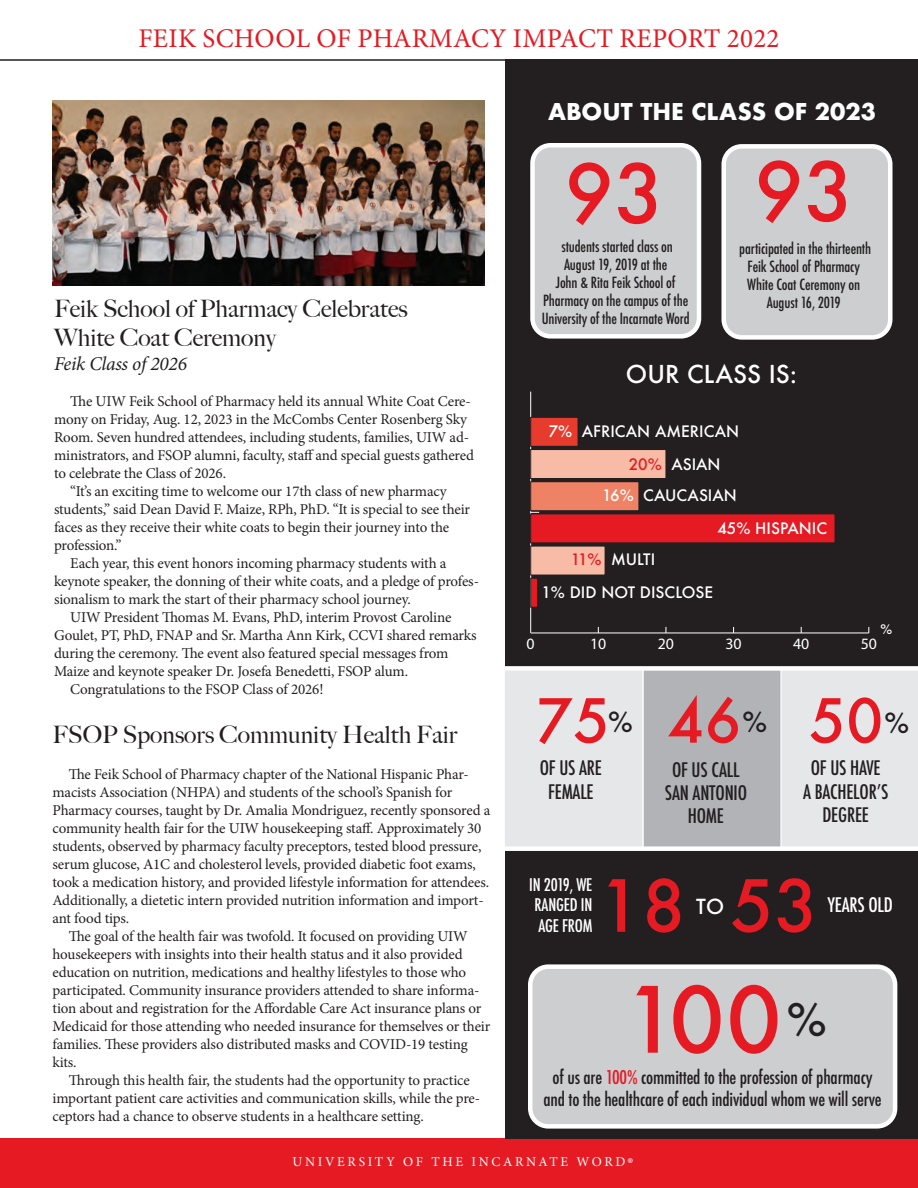
<style>
.page{position:relative;width:918px;height:1188px;background:#fff}
.page>*{position:absolute;margin:0;border:0;box-sizing:border-box;transform-origin:0 0}
.t1{font:500 88.65px "Futura";color:#e51a23}
.t2{font:500 79.2px "Futura";color:#e51a23}
.t3{font:500 69.75px "Futura";color:#e51a23}
.t4{font:500 58.95px "Futura";color:#e51a23}
.t5{font:500 43.65px "Futura";color:#231f20}
.t6{font:27px "Minion Pro";letter-spacing:.01em;color:#e51a23}
.t7{font:500 27px "Futura";color:#231f20}
.t8{font:500 24px/28.8px "Big Caslon";color:#231f20}
.t9{font:500 24px "Futura";color:#fff}
.t10{font:700 22.5px "Futura";color:#fff}
.t11{font:500 20.25px "Futura";color:#fff}
.t12{font:500 condensed 19.5px/23.4px "Futura";letter-spacing:-.01em;color:#231f20;text-align:center}
.t13{font:italic 19.5px "Minion Pro";letter-spacing:-.01em;color:#231f20}
.t14{font:500 condensed 19.5px "Futura";letter-spacing:-.01em;color:#fff}
.t15{font:500 condensed 18.45px/22px "Futura";letter-spacing:-.01em;color:#231f20;text-align:center}
.t16{font:500 condensed 16.95px/20.4px "Futura";letter-spacing:-.01em;color:#fff;text-align:center}
.t17{font:15.9px "Myriad Pro";color:#fff}
.t18{font:500 15.3px/32.7px "Futura";color:#fff}
.t19{font:15px "Minion Pro";letter-spacing:-.01em;color:#231f20}
.t20{font:500 condensed 15px/18px "Futura";letter-spacing:-.01em;color:#231f20;text-align:center}
.t21{font:13.5px "Minion Pro";letter-spacing:.2em;color:#fff}
.t22{font:500 12.9px "Futura";color:#fff}
.s1{color:#e51a23}
.s2{font-weight:700;font-size:18px}
</style>
<div class="page">
<div style="left:0;top:1138px;width:918px;height:50px;background:#e51a23"></div>
<div style="left:505px;top:59px;width:413px;height:1079px;background:#231f20"></div>
<div style="left:724px;top:146px;width:166px;height:191px;background:#cdced0;border-radius:18px"></div>
<div style="left:722px;top:144px;width:170px;height:196px;border:4px solid #fff;border-radius:18px"></div>
<div style="left:532px;top:145px;width:167px;height:191px;background:#cdced0;border-radius:18px"></div>
<div style="left:530px;top:143px;width:171px;height:196px;border:4px solid #fff;border-radius:18px"></div>
<div style="left:505px;top:671px;width:413px;height:175px;background:#e6e7e9"></div>
<div style="left:643px;top:670px;width:138px;height:179px;background:#b2b3b7"></div>
<hr style="left:642px;top:670px;width:2px;height:179px;background:#fff">
<hr style="left:780px;top:670px;width:2px;height:179px;background:#fff">
<hr style="left:0;top:59px;width:708px;height:2px;background:#231f20">
<img style="left:52px;top:100px;width:432px;height:185px">
<hr style="left:531px;top:633px;width:338px;height:1px;background:#fff">
<hr style="left:530px;top:392px;width:1px;height:241px;background:#fff">
<div style="left:531px;top:578px;width:6px;height:29px;background:#e51a23"></div>
<div style="left:531px;top:578px;width:7px;height:29px;border:1px solid #231f20"></div>
<div style="left:531px;top:546px;width:74px;height:29px;background:#f8bba5"></div>
<div style="left:531px;top:514px;width:304px;height:29px;background:#e51a23"></div>
<div style="left:531px;top:482px;width:108px;height:29px;background:#ef8164"></div>
<div style="left:531px;top:482px;width:108px;height:29px;border:1px solid #231f20"></div>
<div style="left:531px;top:450px;width:135px;height:29px;background:#f8bba5"></div>
<div style="left:531px;top:449px;width:135px;height:30px;border:1px solid #231f20"></div>
<div style="left:531px;top:417px;width:47px;height:29px;background:#e73b2e"></div>
<div style="left:531px;top:417px;width:47px;height:30px;border:1px solid #231f20"></div>
<div style="left:502px;top:666px;width:416px;height:5px;background:#fff"></div>
<div style="left:502px;top:846px;width:416px;height:5px;background:#fff"></div>
<div style="left:530px;top:967px;width:365px;height:159px;background:#cdced0;border-radius:18px"></div>
<div style="left:528px;top:964px;width:369px;height:165px;border:4px solid #fff;border-radius:18px"></div>
<h3 class="t6" style="left:138px;top:20px;width:643px">FEIK SCHOOL OF PHARMACY IMPACT REPORT 2022</h3>
<h3 class="t8" style="left:54px;top:294px;width:355px">Feik School of Pharmacy Celebrates<br>White Coat Ceremony</h3>
<h3 class="t13" style="left:54px;top:350px;width:135px">Feik Class of 2026</h3>
<p class="t19" style="left:70px;top:391px;width:402px">The UIW Feik School of Pharmacy held its annual White Coat Cere-</p>
<p class="t19" style="left:54px;top:409px;width:414px">mony on Friday, Aug. 12, 2023 in the McCombs Center Rosenberg Sky</p>
<p class="t19" style="left:54px;top:427px;width:417px">Room. Seven hundred attendees, including students, families, UIW ad-</p>
<p class="t19" style="left:54px;top:445px;width:422px">ministrators, and FSOP alumni, faculty, staff and special guests gathered</p>
<p class="t19" style="left:54px;top:463px;width:174px">to celebrate the Class of 2026.</p>
<p class="t19" style="left:70px;top:481px;width:378px">“It’s an exciting time to welcome our 17th class of new pharmacy</p>
<p class="t19" style="left:54px;top:499px;width:418px">students,” said Dean David F. Maize, RPh, PhD. “It is special to see their</p>
<p class="t19" style="left:54px;top:517px;width:397px">faces as they receive their white coats to begin their journey into the</p>
<p class="t19" style="left:54px;top:535px;width:69px">profession.”</p>
<p class="t19" style="left:70px;top:553px;width:378px">Each year, this event honors incoming pharmacy students with a</p>
<p class="t19" style="left:54px;top:571px;width:427px">keynote speaker, the donning of their white coats, and a pledge of profes-</p>
<p class="t19" style="left:54px;top:589px;width:359px">sionalism to mark the start of their pharmacy school journey.</p>
<p class="t19" style="left:70px;top:607px;width:383px">UIW President Thomas M. Evans, PhD, interim Provost Caroline</p>
<p class="t19" style="left:54px;top:625px;width:424px">Goulet, PT, PhD, FNAP and Sr. Martha Ann Kirk, CCVI shared remarks</p>
<p class="t19" style="left:54px;top:643px;width:396px">during the ceremony. The event also featured special messages from</p>
<p class="t19" style="left:54px;top:661px;width:356px">Maize and keynote speaker Dr. Josefa Benedetti, FSOP alum.</p>
<p class="t19" style="left:70px;top:679px;width:255px">Congratulations to the FSOP Class of 2026!</p>
<h3 class="t8" style="left:52px;top:719px;width:406px">FSOP Sponsors Community Health Fair</h3>
<p class="t19" style="left:69px;top:764px;width:401px">The Feik School of Pharmacy chapter of the National Hispanic Phar-</p>
<p class="t19" style="left:52px;top:782px;width:401px">macists Association (NHPA) and students of the school’s Spanish for</p>
<p class="t19" style="left:52px;top:800px;width:439px">Pharmacy courses, taught by Dr. Amalia Mondriguez, recently sponsored a</p>
<p class="t19" style="left:52px;top:818px;width:430px">community health fair for the UIW housekeeping staff. Approximately 30</p>
<p class="t19" style="left:52px;top:836px;width:430px">students, observed by pharmacy faculty preceptors, tested blood pressure,</p>
<p class="t19" style="left:52px;top:854px;width:425px">serum glucose, A1C and cholesterol levels, provided diabetic foot exams,</p>
<p class="t19" style="left:52px;top:872px;width:438px">took a medication history, and provided lifestyle information for attendees.</p>
<p class="t19" style="left:52px;top:890px;width:433px">Additionally, a dietetic intern provided nutrition information and import-</p>
<p class="t19" style="left:52px;top:908px;width:78px">ant food tips.</p>
<p class="t19" style="left:69px;top:926px;width:401px">The goal of the health fair was twofold. It focused on providing UIW</p>
<p class="t19" style="left:52px;top:944px;width:412px">housekeepers with insights into their health status and it also provided</p>
<p class="t19" style="left:52px;top:962px;width:415px">education on nutrition, medications and healthy lifestyles to those who</p>
<p class="t19" style="left:52px;top:980px;width:429px">participated. Community insurance providers attended to share informa-</p>
<p class="t19" style="left:52px;top:998px;width:430px">tion about and registration for the Affordable Care Act insurance plans or</p>
<p class="t19" style="left:52px;top:1016px;width:439px">Medicaid for those attending who needed insurance for themselves or their</p>
<p class="t19" style="left:52px;top:1034px;width:417px">families. These providers also distributed masks and COVID-19 testing</p>
<p class="t19" style="left:52px;top:1052px;width:26px">kits.</p>
<p class="t19" style="left:69px;top:1070px;width:403px">Through this health fair, the students had the opportunity to practice</p>
<p class="t19" style="left:52px;top:1088px;width:429px">important patient care activities and communication skills, while the pre-</p>
<p class="t19" style="left:52px;top:1106px;width:373px">ceptors had a chance to observe students in a healthcare setting.</p>
<h3 class="t10" style="left:548px;top:96px;width:329px">ABOUT THE CLASS OF 2023</h3>
<h2 class="t2" style="left:565px;top:139px;width:100px">93</h2>
<p class="t20" style="left:542px;top:238px;width:150px">students started class on<br>August 19, 2019 at the<br>John &amp; Rita Feik School of<br>Pharmacy on the campus of the<br>University of the Incarnate Word</p>
<h2 class="t2" style="left:755px;top:137px;width:100px">93</h2>
<p class="t20" style="left:739px;top:240px;width:133px">participated in the thirteenth<br>Feik School of Pharmacy<br>White Coat Ceremony on<br>August 16, 2019</p>
<h3 class="t9" style="left:626px;top:358px;width:173px">OUR CLASS IS:</h3>
<p class="t18" style="left:629px;top:415px;width:112px;text-indent:-80px">7% AFRICAN AMERICAN<br><span class="s1">20%</span> ASIAN</p>
<p class="t18" style="left:602px;top:479px;width:136px">16% CAUCASIAN</p>
<p class="t18" style="left:717px;top:511px;width:111px">45% HISPANIC</p>
<p class="t18" style="left:571px;top:543px;width:86px"><span class="s1">11%</span> MULTI</p>
<p class="t18" style="left:541px;top:576px;width:173px">1% DID NOT DISCLOSE</p>
<p class="t22" style="left:881px;top:620px;width:13px">%</p>
<p class="t17" style="left:527px;top:633px;width:10px">0</p>
<p class="t17" style="left:590px;top:633px;width:18px">10</p>
<p class="t17" style="left:658px;top:633px;width:18px">20</p>
<p class="t17" style="left:725px;top:633px;width:18px">30</p>
<p class="t17" style="left:793px;top:633px;width:18px">40</p>
<p class="t17" style="left:861px;top:633px;width:18px">50</p>
<h3 class="t4" style="left:536px;top:680px;width:348px">75 46 50</h3>
<h3 class="t12" style="left:540px;top:757px;width:64px">OF US ARE<br>FEMALE</h3>
<h3 class="t12" style="left:665px;top:758px;width:84px">OF US CALL<br>SAN ANTONIO<br>HOME</h3>
<h3 class="t12" style="left:803px;top:757px;width:87px">OF US HAVE<br>A BACHELOR’S<br>DEGREE</h3>
<h3 class="t7" style="left:608px;top:704px;width:26px">%</h3>
<h3 class="t7" style="left:742px;top:704px;width:26px">%</h3>
<h3 class="t7" style="left:885px;top:704px;width:26px">%</h3>
<p class="t16" style="left:529px;top:875px;width:65px">IN 2019, WE<br>RANGED IN<br>AGE FROM</p>
<h3 class="t3" style="left:598px;top:858px;width:221px">18 53</h3>
<h3 class="t11" style="left:696px;top:893px;width:30px">TO</h3>
<h3 class="t14" style="left:828px;top:892px;width:67px">YEARS OLD</h3>
<h1 class="t1" style="left:624px;top:959px;width:159px">100</h1>
<p class="t15" style="left:543px;top:1066px;width:340px">of us are <span class="s1">100%</span> committed to the profession of pharmacy and to the healthcare of each individual whom we will serve</p>
<h3 class="t5" style="left:787px;top:990px;width:41px">%</h3>
<p class="t21" style="left:292px;top:1153px;width:342px">UNIVERSITY OF THE INCARNATE WORD<span class="s2">®</span></p>
</div>
